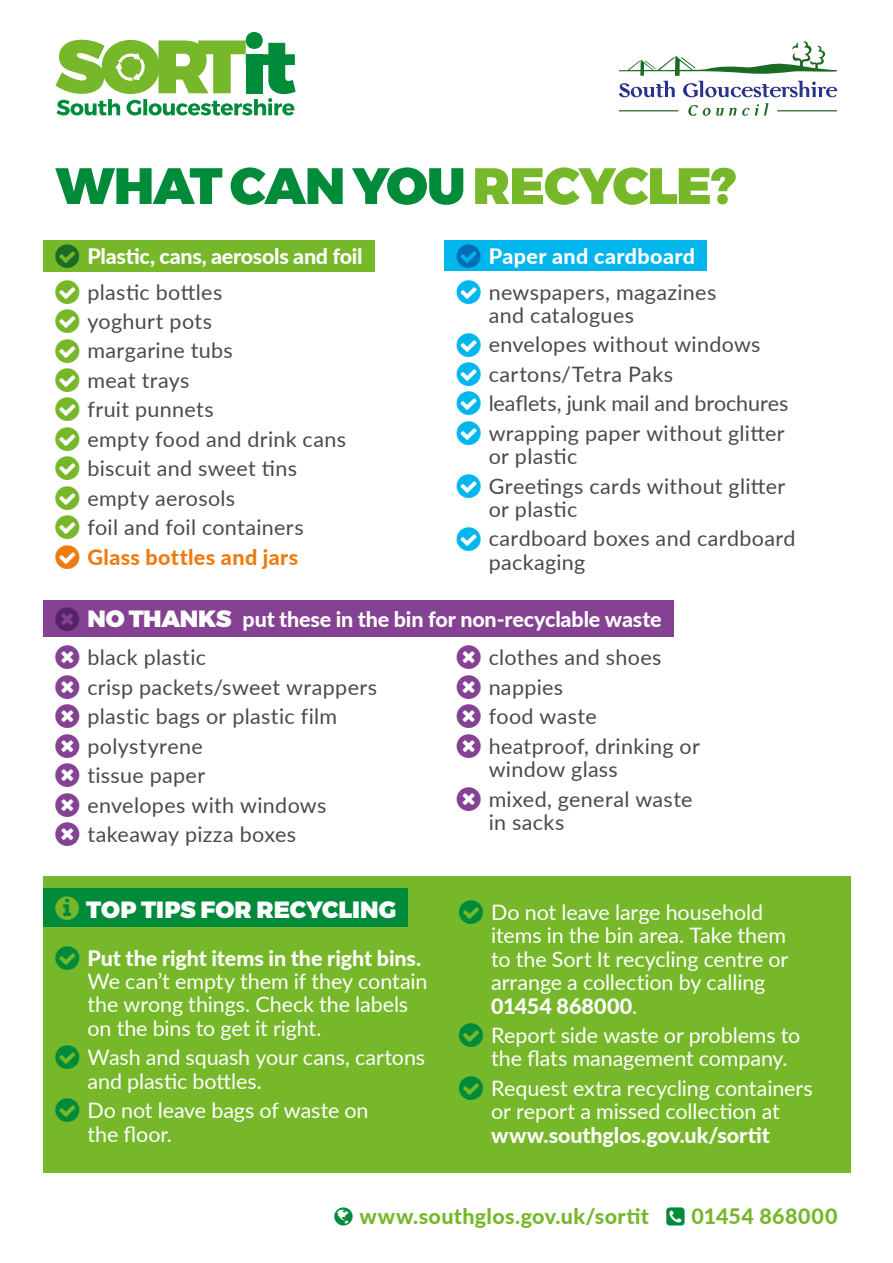
<style>
.page{position:relative;width:893px;height:1263px;background:#fff}
.page>*{position:absolute;margin:0;border:0;box-sizing:border-box;transform-origin:0 0}
.t1{font:900 51.15px "Montserrat";letter-spacing:-.02em;color:#008b3a}
.t2{font:900 23.4px "Montserrat";color:#fff}
.t3{font:21.3px/29.4px "Lato";letter-spacing:.015em;color:#4a4a49}
.t4{font:21.3px/23.4px "Lato";letter-spacing:-.005em;color:#fff}
.t5{font:800 21.3px/38.5px "Lato";letter-spacing:-.005em;color:#fff}
.t6{font:800 21.3px "Lato";letter-spacing:.02em;color:#76b82a}
.t7{font:800 21.3px "Lato";letter-spacing:.02em;color:#ef7b10}
.t8{font:800 21.3px "Lato";letter-spacing:.02em;color:#fff}
.s1{color:#76b82a}
.s2{font-family:"Montserrat";font-weight:900;font-size:23.4px}
.s3{font-weight:400;color:#4a4a49}
.s4{font-weight:800}
</style>
<div class="page">
<div style="left:43px;top:876px;width:807px;height:297px;background:#76b82a"></div>
<div style="left:43px;top:240px;width:332px;height:32px;background:#76b82a"></div>
<div style="left:445px;top:240px;width:262px;height:31px;background:#00b6ed"></div>
<div style="left:43px;top:888px;width:365px;height:39px;background:#008b3a"></div>
<div style="left:43px;top:600px;width:631px;height:37px;background:#854192"></div>
<div style="left:246px;top:32px;width:17px;height:17px;background:#008b3a;border-radius:50%"></div>
<svg style="left:56px;top:40px;width:240px;height:75px"></svg>
<svg style="left:620px;top:41px;width:218px;height:75px"></svg>
<h1 class="t1" style="left:56px;top:144px;width:682px">WHAT CAN YOU <span class="s1">RECYCLE?</span></h1>
<p class="t5" style="left:87px;top:236px;width:277px">Plastic, cans, aerosols and foil</p>
<p class="t3" style="left:87px;top:276px;width:260px">plastic bottles<br>yoghurt pots<br>margarine tubs<br>meat trays<br>fruit punnets<br>empty food and drink cans biscuit and sweet tins empty aerosols<br>foil and foil containers</p>
<p class="t7" style="left:87px;top:541px;width:212px">Glass bottles and jars</p>
<p class="t8" style="left:489px;top:240px;width:208px">Paper and cardboard</p>
<p class="t3" style="left:489px;top:279px;width:229px;line-height:23.4px">newspapers, magazines and catalogues</p>
<p class="t3" style="left:489px;top:329px;width:301px">envelopes without windows cartons/Tetra Paks<br>leaflets, junk mail and brochures wrapping paper without glitter</p>
<p class="t3" style="left:489px;top:441px;width:298px">or plastic<br>Greetings cards without glitter</p>
<p class="t3" style="left:489px;top:494px;width:308px">or plastic<br>cardboard boxes and cardboard</p>
<p class="t3" style="left:489px;top:546px;width:98px">packaging</p>
<p class="t5" style="left:87px;top:599px;width:576px"><span class="s2">NO THANKS</span> put these in the bin for non-recyclable waste <span class="s3">black plastic</span></p>
<p class="t3" style="left:87px;top:671px;width:291px">crisp packets/sweet wrappers plastic bags or plastic film polystyrene<br>tissue paper<br>envelopes with windows takeaway pizza boxes</p>
<p class="t3" style="left:489px;top:642px;width:213px">clothes and shoes nappies<br>food waste heatproof, drinking or</p>
<p class="t3" style="left:489px;top:754px;width:205px">window glass<br>mixed, general waste</p>
<p class="t3" style="left:489px;top:807px;width:77px">in sacks</p>
<p class="t2" style="left:86px;top:890px;width:312px">TOP TIPS FOR RECYCLING</p>
<p class="t5" style="left:87px;top:938px;width:335px">Put the right items in the right bins.</p>
<p class="t4" style="left:87px;top:969px;width:342px">We can’t empty them if they contain the wrong things. Check the labels on the bins to get it right.</p>
<p class="t4" style="left:87px;top:1045px;width:339px">Wash and squash your cans, cartons and plastic bottles.</p>
<p class="t4" style="left:87px;top:1098px;width:283px">Do not leave bags of waste on the floor.</p>
<p class="t4" style="left:491px;top:899px;width:299px">Do not leave large household items in the bin area. Take them to the Sort It recycling centre or arrange a collection by calling<br><span class="s4">01454 868000</span>.</p>
<p class="t4" style="left:491px;top:1023px;width:311px">Report side waste or problems to the flats management company.</p>
<p class="t4" style="left:491px;top:1075px;width:323px">Request extra recycling containers or report a missed collection at</p>
<p class="t5" style="left:491px;top:1115px;width:280px">www.southglos.gov.uk/sortit</p>
<p class="t6" style="left:360px;top:1200px;width:291px">www.southglos.gov.uk/sortit</p>
<p class="t6" style="left:691px;top:1200px;width:148px">01454 868000</p>
</div>
